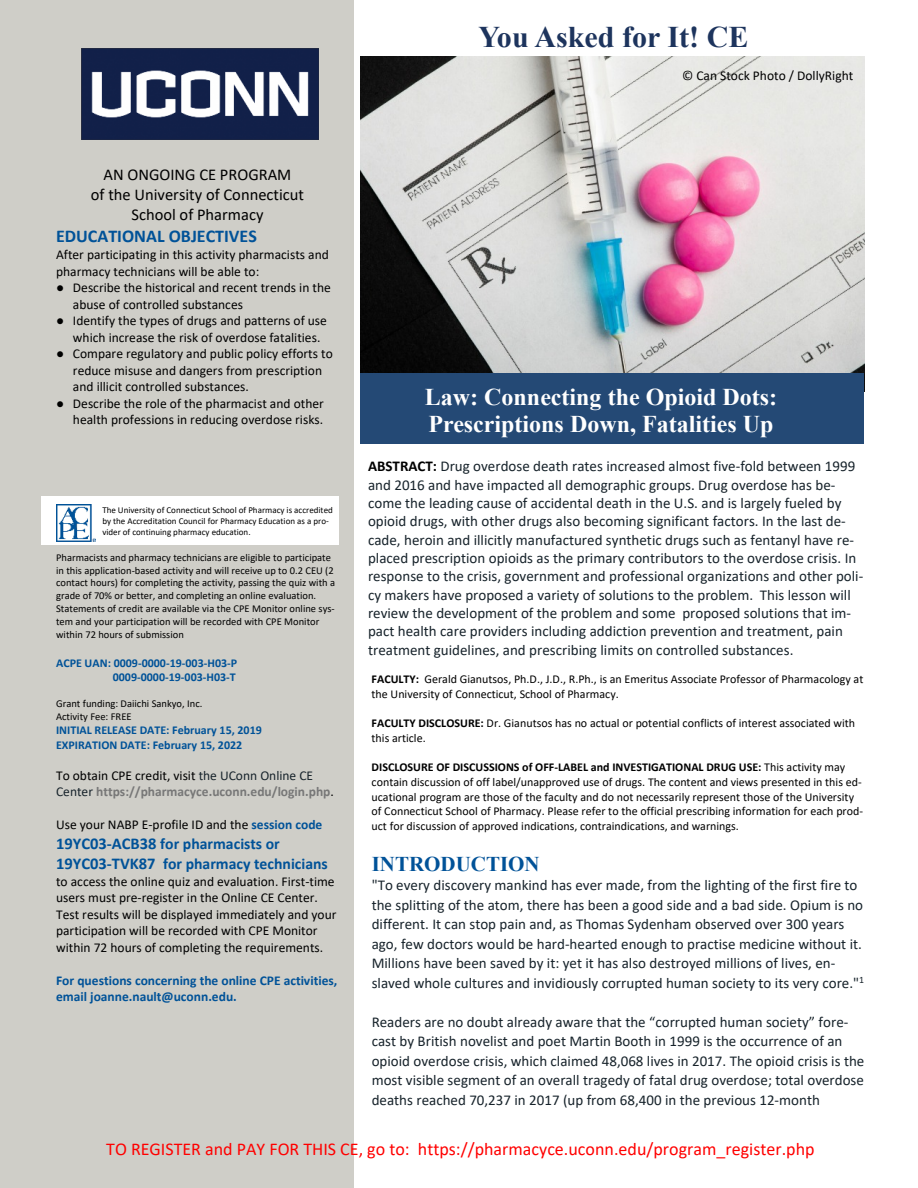
<style>
.page{position:relative;width:918px;height:1188px;background:#fff}
.page>*{position:absolute;margin:0;border:0;box-sizing:border-box;transform-origin:0 0}
.t1{font:700 30px "Times New Roman";color:#1d345d}
.t2{font:700 24px/27.6px "Times New Roman";color:#fff}
.t3{font:700 21px "Times New Roman";color:#005298}
.t4{font:18px "Calibri";color:#f00}
.t5{font:700 18px "Calibri";color:#005298}
.t6{font:16.5px/20.1px "Calibri";color:#000;text-align:center}
.t7{font:700 15.75px/20.1px "Calibri";color:#005298}
.t8{font:15px/18.3px "Calibri";color:#17232b}
.t9{font:13.5px/16.5px "Calibri";color:#000}
.t10{font:700 13.5px/16.5px "Calibri";color:#777}
.t11{font:700 13.5px/16.5px "Calibri";color:#005298}
.t12{font:12px/14.7px "Calibri";color:#000}
.t13{font:700 12px/14.7px "Calibri";color:#005298;text-align:right}
.t14{font:10.5px/12.8px "Calibri";color:#000}
.t15{font:9px/10.9px "Calibri";color:#000}
.s1{font-family:"Times New Roman"}
.s2{font-weight:400;color:#000}
.s3{font-weight:400;color:#17232b}
.s4{font-weight:700;color:#005298}
.s5{font-size:16.5px}
.s6{font-weight:700;color:#000}
.s7{font-weight:700}
</style>
<div class="page">
<img style="left:361px;top:57px;width:503px;height:316px">
<div style="left:361px;top:373px;width:503px;height:70px;background:#244975"></div>
<div style="left:0;top:0;width:354px;height:1188px;background:#cfcec8"></div>
<div style="left:41px;top:496px;width:298px;height:48px;background:#fff"></div>
<img style="left:81px;top:49px;width:238px;height:90px">
<img style="left:56px;top:505px;width:40px;height:37px">
<h1 class="t1" style="left:479px;top:27px;width:271px">You Asked for It! CE</h1>
<p class="t9" style="left:682px;top:69px;width:173px">© Can Stock Photo / DollyRight</p>
<p class="t6" style="left:91px;top:166px;width:215px">AN ONGOING CE PROGRAM<br>of the University of Connecticut<br>School of Pharmacy</p>
<p class="t5" style="left:56px;top:228px;width:202px">EDUCATIONAL OBJECTIVES</p>
<p class="t9" style="left:56px;top:248px;width:274px">After participating in this activity pharmacists and pharmacy technicians will be able to:</p>
<p class="t9" style="left:73px;top:281px;width:259px;text-indent:-17px"><span class="s1">●</span> Describe the historical and recent trends in the abuse of controlled substances</p>
<p class="t9" style="left:73px;top:314px;width:256px;text-indent:-17px"><span class="s1">●</span> Identify the types of drugs and patterns of use which increase the risk of overdose fatalities.</p>
<p class="t9" style="left:73px;top:347px;width:261px;text-indent:-17px"><span class="s1">●</span> Compare regulatory and public policy efforts to reduce misuse and dangers from prescription and illicit controlled substances.</p>
<p class="t9" style="left:56px;top:396px;width:269px;text-align:right"><span class="s1">●</span> Describe the role of the pharmacist and other health professions in reducing overdose risks.</p>
<p class="t15" style="left:102px;top:506px;width:232px">The University of Connecticut School of Pharmacy is accredited by the Accreditation Council for Pharmacy Education as a pro&shy;vider of continuing pharmacy education.</p>
<p class="t14" style="left:56px;top:552px;width:281px">Pharmacists and pharmacy technicians are eligible to participate in this application-based activity and will receive up to 0.2 CEU (2 contact hours) for completing the activity, passing the quiz with a grade of 70% or better, and completing an online evaluation.<br>Statements of credit are available via the CPE Monitor online sys&shy;tem and your participation will be recorded with CPE Monitor within 72 hours of submission</p>
<p class="t13" style="left:56px;top:656px;width:183px">ACPE UAN: 0009-0000-19-003-H03-P<br>0009-0000-19-003-H03-T</p>
<p class="t14" style="left:56px;top:698px;width:148px">Grant funding: Daiichi Sankyo, Inc.<br>Activity Fee: FREE</p>
<p class="t13" style="left:56px;top:724px;width:207px;text-align:left">INITIAL RELEASE DATE: February 15, 2019<br>EXPIRATION DATE: February 15, 2022</p>
<p class="t10" style="left:56px;top:768px;width:279px"><span class="s2">To obtain CPE credit, visit</span> <span class="s3">the UConn Online CE<br>Center</span> https://pharmacyce.uconn.edu/login.php<span class="s2">.</span></p>
<p class="t9" style="left:56px;top:818px;width:268px">Use your NABP E-profile ID and the <span class="s4">session code</span></p>
<p class="t7" style="left:56px;top:835px;width:273px"><span class="s5">19YC03-ACB38</span> for pharmacists or<br><span class="s5">19YC03-TVK87</span> for pharmacy technicians</p>
<p class="t9" style="left:56px;top:874px;width:282px">to access the online quiz and evaluation. First-time users must pre-register in the Online CE Center.<br>Test results will be displayed immediately and your participation will be recorded with CPE Monitor within 72 hours of completing the requirements.</p>
<p class="t11" style="left:56px;top:973px;width:283px">For questions concerning the online CPE activities, email joanne.nault@uconn.edu.</p>
<h2 class="t2" style="left:425px;top:385px;width:354px">Law: Connecting the Opioid Dots:<br>Prescriptions Down, Fatalities Up</h2>
<p class="t8" style="left:368px;top:459px;width:497px"><span class="s6">ABSTRACT:</span> Drug overdose death rates increased almost five-fold between 1999 and 2016 and have impacted all demographic groups. Drug overdose has be&shy;come the leading cause of accidental death in the U.S. and is largely fueled by opioid drugs, with other drugs also becoming significant factors. In the last de&shy;cade, heroin and illicitly manufactured synthetic drugs such as fentanyl have re&shy;placed prescription opioids as the primary contributors to the overdose crisis. In response to the crisis, government and professional organizations and other poli&shy;cy makers have proposed a variety of solutions to the problem. This lesson will review the development of the problem and some proposed solutions that im&shy;pact health care providers including addiction prevention and treatment, pain treatment guidelines, and prescribing limits on controlled substances.</p>
<p class="t12" style="left:372px;top:673px;width:493px"><span class="s7">FACULTY:</span> Gerald Gianutsos, Ph.D., J.D., R.Ph., is an Emeritus Associate Professor of Pharmacology at the University of Connecticut, School of Pharmacy.</p>
<p class="t12" style="left:372px;top:717px;width:485px"><span class="s7">FACULTY DISCLOSURE:</span> Dr. Gianutsos has no actual or potential conflicts of interest associated with this article.</p>
<p class="t12" style="left:372px;top:761px;width:493px"><span class="s7">DISCLOSURE OF DISCUSSIONS of OFF-LABEL and INVESTIGATIONAL DRUG USE:</span> This activity may contain discussion of off label/unapproved use of drugs. The content and views presented in this ed&shy;ucational program are those of the faculty and do not necessarily represent those of the University of Connecticut School of Pharmacy. Please refer to the official prescribing information for each prod&shy;uct for discussion of approved indications, contraindications, and warnings.</p>
<h3 class="t3" style="left:372px;top:857px;width:170px">INTRODUCTION</h3>
<p class="t8" style="left:372px;top:877px;width:494px;line-height:19.5px">"To every discovery mankind has ever made, from the lighting of the first fire to the splitting of the atom, there has been a good side and a bad side. Opium is no different. It can stop pain and, as Thomas Sydenham observed over 300 years ago, few doctors would be hard-hearted enough to practise medicine without it.<br>Millions have been saved by it: yet it has also destroyed millions of lives, en&shy;slaved whole cultures and invidiously corrupted human society to its very core."<sup>1</sup></p>
<p class="t8" style="left:372px;top:1013px;width:494px;line-height:19.5px">Readers are no doubt already aware that the “corrupted human society” fore&shy;cast by British novelist and poet Martin Booth in 1999 is the occurrence of an opioid overdose crisis, which claimed 48,068 lives in 2017. The opioid crisis is the most visible segment of an overall tragedy of fatal drug overdose; total overdose deaths reached 70,237 in 2017 (up from 68,400 in the previous 12-month</p>
<p class="t4" style="left:106px;top:1141px;width:710px">TO REGISTER and PAY FOR THIS CE, go to: https://pharmacyce.uconn.edu/program_register.php</p>
</div>
